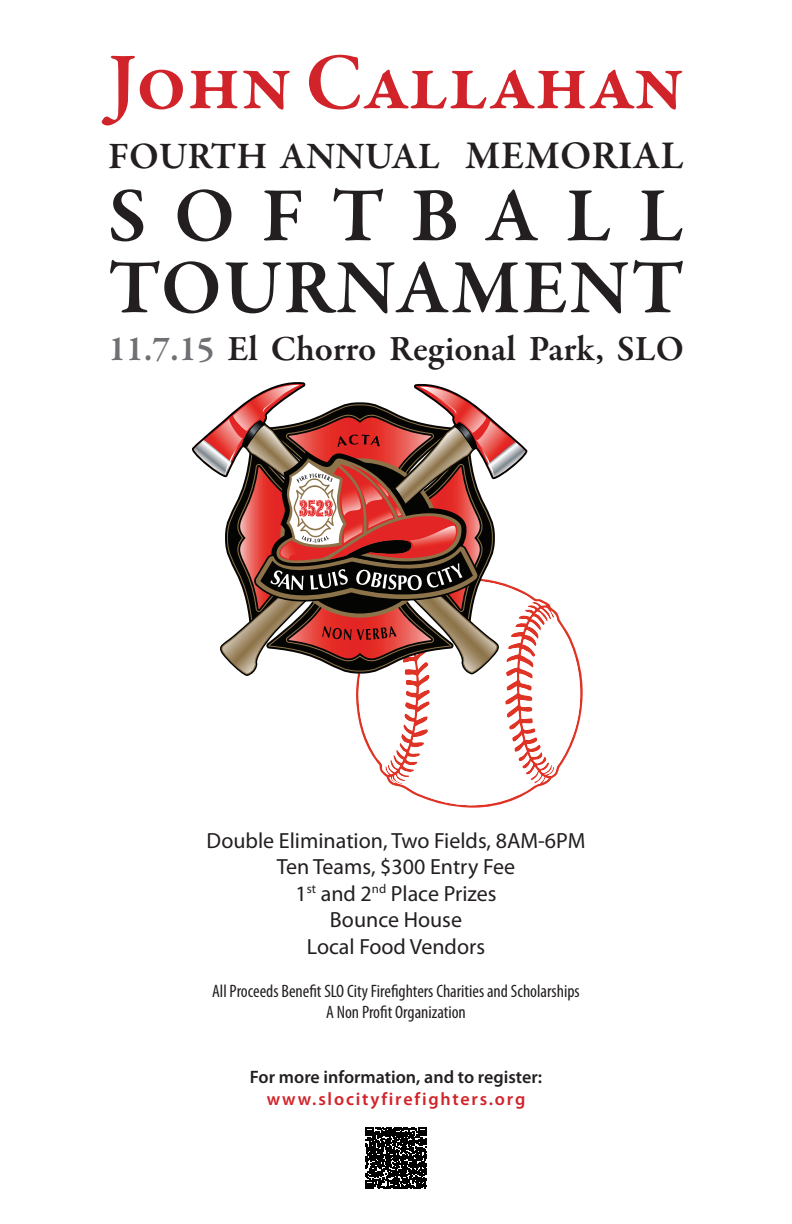
<style>
.page{position:relative;width:792px;height:1224px;background:#fff}
.page>*{position:absolute;margin:0;border:0;box-sizing:border-box;transform-origin:0 0}
.t1{font:600 82px "Garamond Premr Pro";letter-spacing:-.005em;color:#d1232a}
.t2{font:600 78px "Garamond Premr Pro";letter-spacing:.025em;color:#231f20}
.t3{font:600 78px "Garamond Premr Pro";letter-spacing:.345em;color:#231f20}
.t4{font:600 38px "Garamond Premr Pro";color:#231f20}
.t5{font:600 36px "Garamond Premr Pro";color:#231f20}
.t6{font:22px "Myriad Pro";color:#231f20}
.t7{font:condensed 18px "Myriad Pro";color:#231f20}
.t8{font:600 18px "Myriad Pro";color:#231f20}
.t9{font:600 18px "Myriad Pro";letter-spacing:.1em;color:#d1232a}
.s1{font-size:40px}
.s2{color:#6f7073}
</style>
<div class="page">
<svg style="left:365px;top:1128px;width:61px;height:61px"></svg>
<svg style="left:194px;top:382px;width:386px;height:424px"></svg>
<p class="t1" style="left:108px;top:33px;width:577px">John Callahan</p>
<p class="t4" style="left:108px;top:133px;width:578px">FOURTH ANNUAL <span class="s1">MEMORIAL</span></p>
<p class="t3" style="left:108px;top:169px;width:577px">SOFTBALL</p>
<p class="t2" style="left:108px;top:241px;width:578px">TOURNAMENT</p>
<p class="t5" style="left:108px;top:327px;width:577px"><span class="s2">11.7.15</span> El Chorro Regional Park, SLO</p>
<p class="t6" style="left:207px;top:827px;width:380px">Double Elimination, Two Fields, 8AM-6PM</p>
<p class="t6" style="left:277px;top:853px;width:240px">Ten Teams, $300 Entry Fee</p>
<p class="t6" style="left:295px;top:880px;width:203px">1<sup>st</sup> and 2<sup>nd</sup> Place Prizes</p>
<p class="t6" style="left:330px;top:906px;width:134px">Bounce House</p>
<p class="t6" style="left:307px;top:933px;width:180px">Local Food Vendors</p>
<p class="t7" style="left:212px;top:980px;width:369px">All Proceeds Benefit SLO City Firefighters Charities and Scholarships</p>
<p class="t7" style="left:326px;top:1002px;width:141px">A Non Profit Organization</p>
<p class="t8" style="left:250px;top:1066px;width:294px">For more information, and to register:</p>
<p class="t9" style="left:267px;top:1087px;width:260px">www.slocityfirefighters.org</p>
</div>
